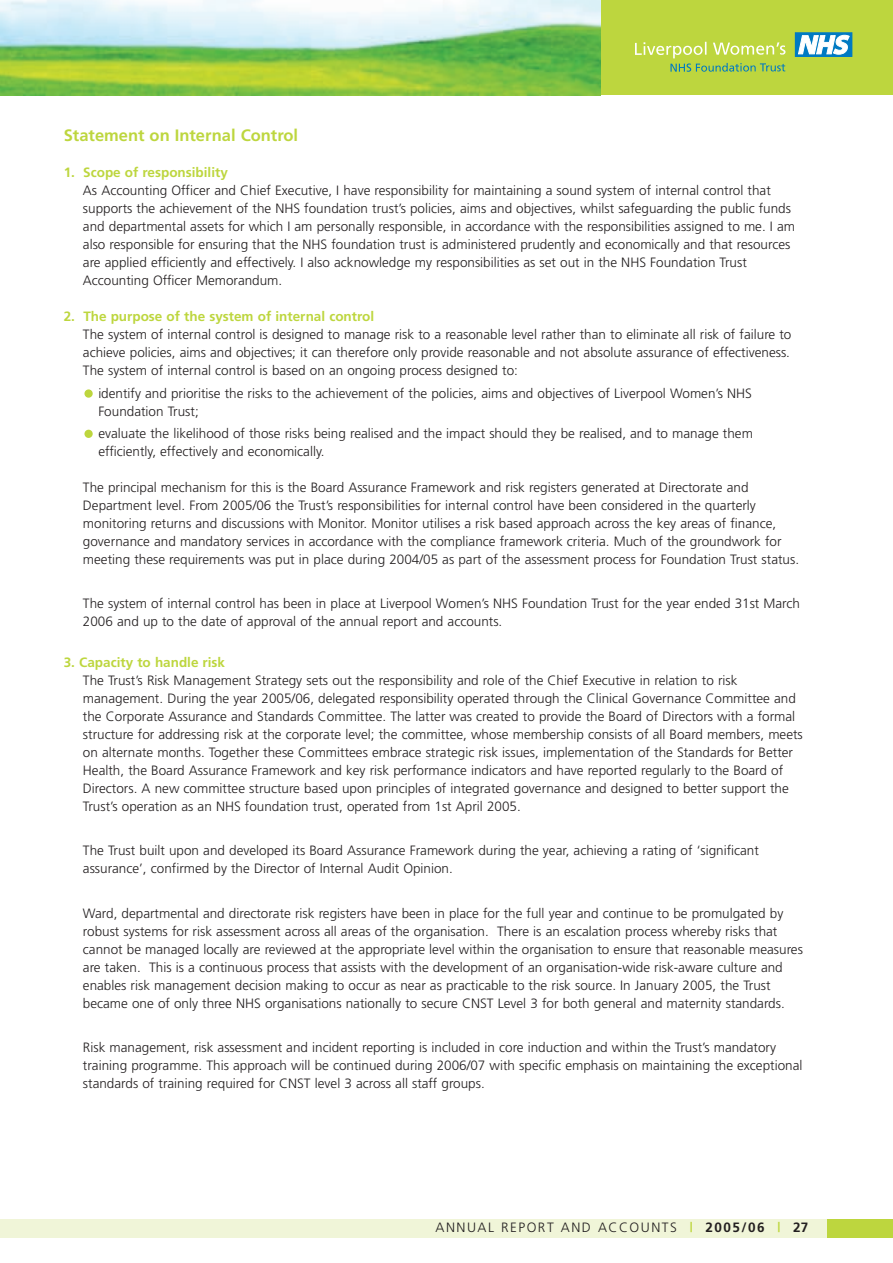
<style>
.page{position:relative;width:893px;height:1263px;background:#fff}
.page>*{position:absolute;margin:0;border:0;box-sizing:border-box;transform-origin:0 0}
.t1{font:700 16.5px "Frutiger";color:#bdd63e}
.t2{font:300 13.5px/18px "Frutiger";color:#231f20}
.t3{font:700 13.5px "Frutiger";color:#bdd63e}
.t4{font:300 13.5px "Frutiger";letter-spacing:.11em;color:#231f20}
.s1{font-weight:700;color:#bdd63e}
.s2{font-weight:700}
</style>
<div class="page">
<div style="left:600px;top:0;width:292px;height:95px;background:#bdd63e"></div>
<div style="left:84px;top:430px;width:9px;height:8px;background:#bdd63e;border-radius:50%"></div>
<div style="left:84px;top:389px;width:9px;height:9px;background:#bdd63e;border-radius:50%"></div>
<svg style="left:0;top:0;width:601px;height:95px"></svg>
<div style="left:0;top:1219px;width:876px;height:19px;background:#f0f5d8"></div>
<div style="left:827px;top:1219px;width:65px;height:19px;background:#bdd63e"></div>
<div style="left:795px;top:33px;width:56px;height:23px;background:#007ac2"></div>
<div style="left:794px;top:32px;width:58px;height:25px;border:1px solid #007ac2"></div>
<svg style="left:797px;top:35px;width:52px;height:22px"></svg>
<svg style="left:635px;top:42px;width:150px;height:30px"></svg>
<p class="t1" style="left:64px;top:129px;width:236px">Statement on Internal Control</p>
<p class="t3" style="left:64px;top:167px;width:165px">1. Scope of responsibility</p>
<p class="t2" style="left:83px;top:183px;width:713px">As Accounting Officer and Chief Executive, I have responsibility for maintaining a sound system of internal control that supports the achievement of the NHS foundation trust’s policies, aims and objectives, whilst safeguarding the public funds and departmental assets for which I am personally responsible, in accordance with the responsibilities assigned to me. I am also responsible for ensuring that the NHS foundation trust is administered prudently and economically and that resources are applied efficiently and effectively. I also acknowledge my responsibilities as set out in the NHS Foundation Trust Accounting Officer Memorandum.</p>
<p class="t3" style="left:64px;top:311px;width:312px">2. The purpose of the system of internal control</p>
<p class="t2" style="left:83px;top:327px;width:710px;text-align:justify">The system of internal control is designed to manage risk to a reasonable level rather than to eliminate all risk of failure to achieve policies, aims and objectives; it can therefore only provide reasonable and not absolute assurance of effectiveness.<br>The system of internal control is based on an ongoing process designed to:</p>
<p class="t2" style="left:98px;top:385px;width:655px">identify and prioritise the risks to the achievement of the policies, aims and objectives of Liverpool Women’s NHS<br>Foundation Trust;</p>
<p class="t2" style="left:98px;top:425px;width:656px">evaluate the likelihood of those risks being realised and the impact should they be realised, and to manage them efficiently, effectively and economically.</p>
<p class="t2" style="left:83px;top:479px;width:717px">The principal mechanism for this is the Board Assurance Framework and risk registers generated at Directorate and Department level. From 2005/06 the Trust’s responsibilities for internal control have been considered in the quarterly monitoring returns and discussions with Monitor. Monitor utilises a risk based approach across the key areas of finance, governance and mandatory services in accordance with the compliance framework criteria. Much of the groundwork for meeting these requirements was put in place during 2004/05 as part of the assessment process for Foundation Trust status.</p>
<p class="t2" style="left:83px;top:596px;width:718px">The system of internal control has been in place at Liverpool Women’s NHS Foundation Trust for the year ended 31st March<br>2006 and up to the date of approval of the annual report and accounts.</p>
<p class="t3" style="left:64px;top:657px;width:163px">3. Capacity to handle risk</p>
<p class="t2" style="left:83px;top:672px;width:721px">The Trust’s Risk Management Strategy sets out the responsibility and role of the Chief Executive in relation to risk management. During the year 2005/06, delegated responsibility operated through the Clinical Governance Committee and the Corporate Assurance and Standards Committee. The latter was created to provide the Board of Directors with a formal structure for addressing risk at the corporate level; the committee, whose membership consists of all Board members, meets on alternate months. Together these Committees embrace strategic risk issues, implementation of the Standards for Better Health, the Board Assurance Framework and key risk performance indicators and have reported regularly to the Board of Directors. A new committee structure based upon principles of integrated governance and designed to better support the Trust’s operation as an NHS foundation trust, operated from 1st April 2005.</p>
<p class="t2" style="left:83px;top:843px;width:677px">The Trust built upon and developed its Board Assurance Framework during the year, achieving a rating of ‘significant assurance’, confirmed by the Director of Internal Audit Opinion.</p>
<p class="t2" style="left:83px;top:905px;width:721px">Ward, departmental and directorate risk registers have been in place for the full year and continue to be promulgated by robust systems for risk assessment across all areas of the organisation. There is an escalation process whereby risks that cannot be managed locally are reviewed at the appropriate level within the organisation to ensure that reasonable measures are taken. This is a continuous process that assists with the development of an organisation-wide risk-aware culture and enables risk management decision making to occur as near as practicable to the risk source. In January 2005, the Trust became one of only three NHS organisations nationally to secure CNST Level 3 for both general and maternity standards.</p>
<p class="t2" style="left:83px;top:1040px;width:721px">Risk management, risk assessment and incident reporting is included in core induction and within the Trust’s mandatory training programme. This approach will be continued during 2006/07 with specific emphasis on maintaining the exceptional standards of training required for CNST level 3 across all staff groups.</p>
<p class="t4" style="left:435px;top:1222px;width:374px">ANNUAL REPORT AND ACCOUNTS <span class="s1">|</span> <span class="s2">2005/06</span> <span class="s1">|</span> <span class="s2">27</span></p>
</div>
